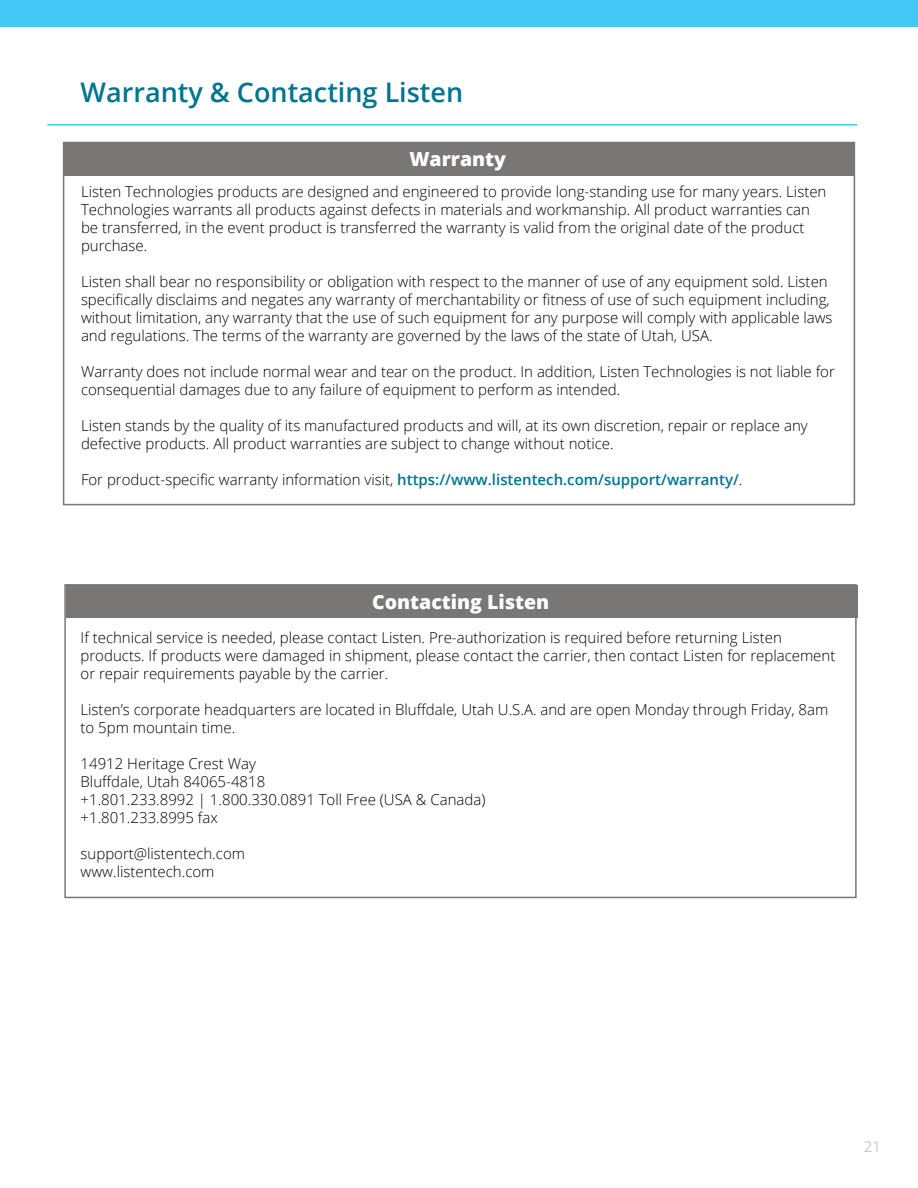
<style>
.page{position:relative;width:918px;height:1188px;background:#fff}
.page>*{position:absolute;margin:0;border:0;box-sizing:border-box;transform-origin:0 0}
.t1{font:600 27px "Open Sans";color:#00748e}
.t2{font:800 19.5px "Open Sans";color:#fff}
.t3{font:300 15px/18px "Open Sans";color:#000}
.t4{font:15px "Open Sans";color:#ccc}
.s1{font-weight:600;color:#00748e}
</style>
<div class="page">
<div style="left:0;top:0;width:918px;height:27px;background:#44c8f5"></div>
<hr style="left:47px;top:124px;width:810px;height:2px;background:#44c8f5">
<div style="left:63px;top:143px;width:791px;height:33px;background:#797676"></div>
<div style="left:64px;top:584px;width:793px;height:314px;border:2px solid #797676"></div>
<div style="left:66px;top:586px;width:791px;height:32px;background:#797676"></div>
<h1 class="t1" style="left:81px;top:81px;width:384px">Warranty &amp; Contacting Listen</h1>
<h2 class="t2" style="left:409px;top:151px;width:98px">Warranty</h2>
<p class="t3" style="left:81px;top:182px;width:747px">Listen Technologies products are designed and engineered to provide long-standing use for many years. Listen Technologies warrants all products against defects in materials and workmanship. All product warranties can be transferred, in the event product is transferred the warranty is valid from the original date of the product purchase.</p>
<p class="t3" style="left:81px;top:272px;width:753px">Listen shall bear no responsibility or obligation with respect to the manner of use of any equipment sold. Listen specifically disclaims and negates any warranty of merchantability or fitness of use of such equipment including, without limitation, any warranty that the use of such equipment for any purpose will comply with applicable laws and regulations. The terms of the warranty are governed by the laws of the state of Utah, USA.</p>
<p class="t3" style="left:81px;top:362px;width:755px">Warranty does not include normal wear and tear on the product. In addition, Listen Technologies is not liable for consequential damages due to any failure of equipment to perform as intended.</p>
<p class="t3" style="left:81px;top:418px;width:728px">Listen stands by the quality of its manufactured products and will, at its own discretion, repair or replace any defective products. All product warranties are subject to change without notice.</p>
<p class="t3" style="left:81px;top:470px;width:663px">For product-specific warranty information visit, <span class="s1">https://www.listentech.com/support/warranty/</span>.</p>
<h2 class="t2" style="left:372px;top:587px;width:179px">Contacting Listen</h2>
<p class="t3" style="left:81px;top:628px;width:756px">If technical service is needed, please contact Listen. Pre-authorization is required before returning Listen products. If products were damaged in shipment, please contact the carrier, then contact Listen for replacement or repair requirements payable by the carrier.</p>
<p class="t3" style="left:81px;top:700px;width:749px">Listen’s corporate headquarters are located in Bluffdale, Utah U.S.A. and are open Monday through Friday, 8am to 5pm mountain time.</p>
<p class="t3" style="left:81px;top:754px;width:406px">14912 Heritage Crest Way<br>Bluffdale, Utah 84065-4818<br>+1.801.233.8992 | 1.800.330.0891 Toll Free (USA &amp; Canada) +1.801.233.8995 fax</p>
<p class="t3" style="left:81px;top:844px;width:166px">support@listentech.com www.listentech.com</p>
<p class="t4" style="left:864px;top:1141px;width:19px">21</p>
</div>
